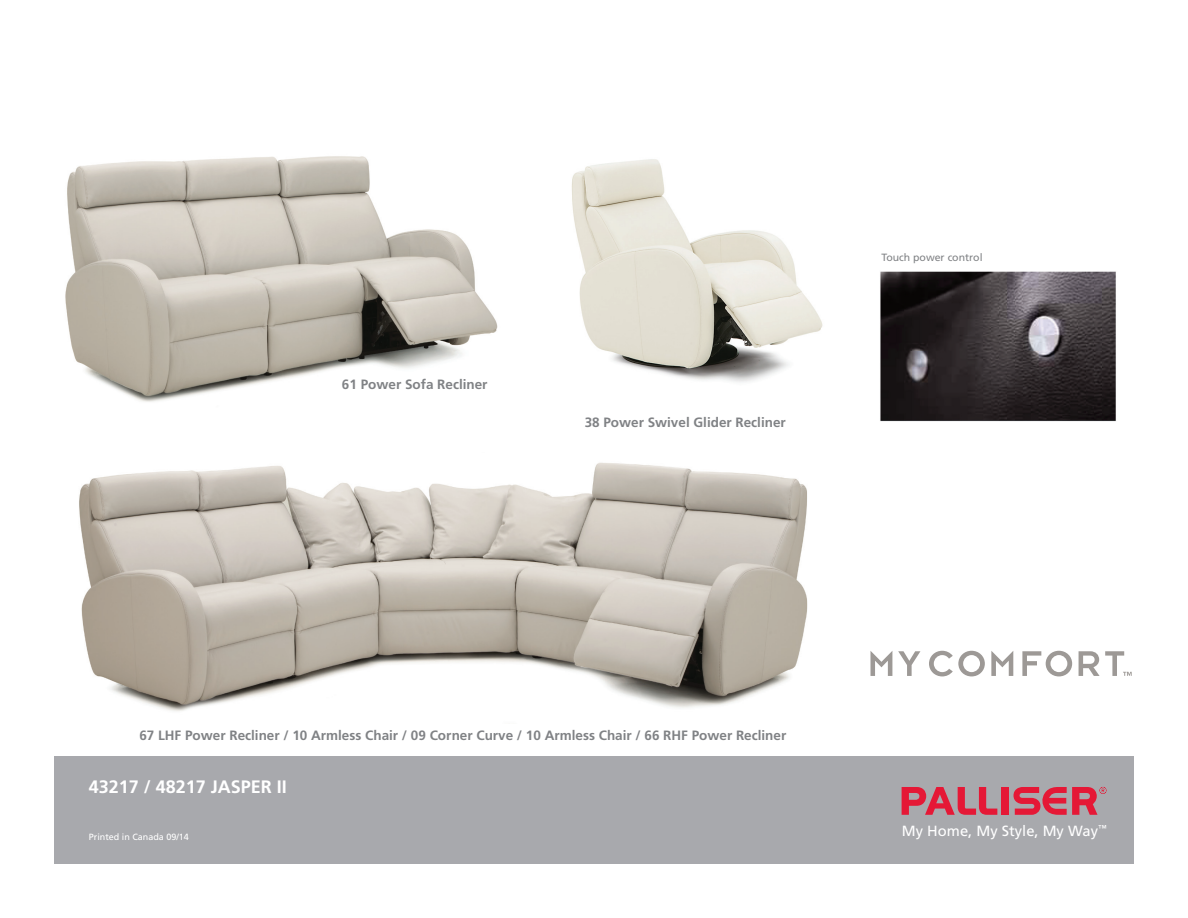
<style>
.page{position:relative;width:1188px;height:918px;background:#fff}
.page>*{position:absolute;margin:0;border:0;box-sizing:border-box;transform-origin:0 0}
.t1{font:700 18px "Frutiger";color:#fff}
.t2{font:14.7px "Frutiger";color:#fff}
.t3{font:700 13.5px "Frutiger";color:#808285}
.t4{font:10.5px "Frutiger";color:#808285}
.t5{font:9px "Frutiger";color:#fff}
</style>
<div class="page">
<div style="left:54px;top:756px;width:1080px;height:108px;background:#a8a9ad"></div>
<svg style="left:902px;top:787px;width:95px;height:28px"></svg>
<div style="left:1001px;top:787px;width:7px;height:28px;background:#e51836"></div>
<svg style="left:1014px;top:787px;width:93px;height:28px"></svg>
<img style="left:65px;top:156px;width:433px;height:246px">
<img style="left:571px;top:159px;width:252px;height:224px">
<img style="left:79px;top:462px;width:729px;height:249px">
<svg style="left:871px;top:651px;width:261px;height:25px"></svg>
<img style="left:880px;top:271px;width:236px;height:151px">
<p class="t3" style="left:342px;top:377px;width:147px">61 Power Sofa Recliner</p>
<p class="t3" style="left:585px;top:414px;width:203px">38 Power Swivel Glider Recliner</p>
<p class="t4" style="left:881px;top:251px;width:103px">Touch power control</p>
<p class="t3" style="left:139px;top:727px;width:648px">67 LHF Power Recliner / 10 Armless Chair / 09 Corner Curve / 10 Armless Chair / 66 RHF Power Recliner</p>
<h1 class="t1" style="left:89px;top:776px;width:200px">43217 / 48217 JASPER II</h1>
<p class="t5" style="left:89px;top:832px;width:102px">Printed in Canada 09/14</p>
<p class="t2" style="left:902px;top:822px;width:206px">My Home, My Style, My Way<sup>™</sup></p>
</div>
